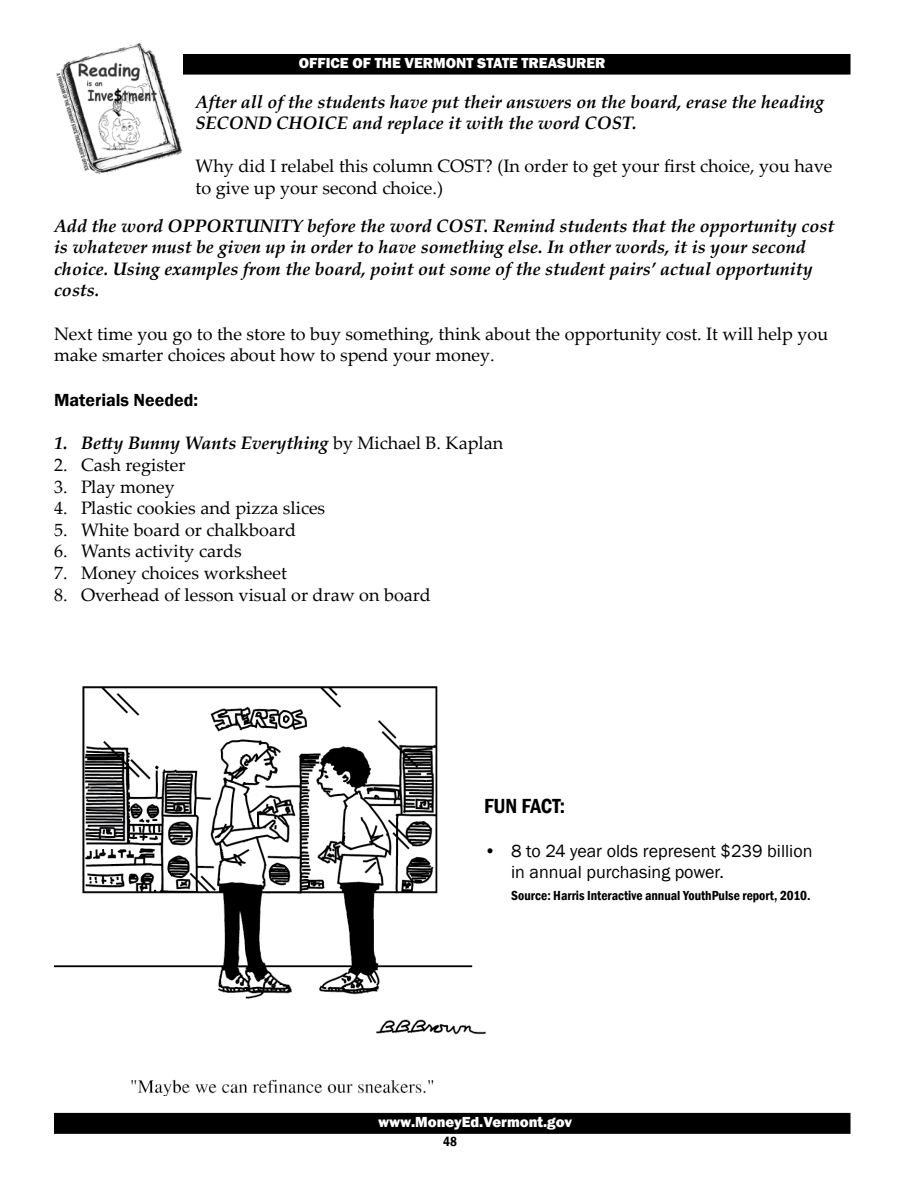
<style>
.page{position:relative;width:918px;height:1188px;background:#fff}
.page>*{position:absolute;margin:0;border:0;box-sizing:border-box;transform-origin:0 0}
.t1{font:600 condensed 21px "Franklin Gothic";color:#000}
.t2{font:italic 700 18px/21.6px "Palatino Linotype";color:#000}
.t3{font:18px/21.6px "Palatino Linotype";color:#000}
.t4{font:18px/21.6px "Franklin Gothic";color:#000}
.t5{font:600 18px "Franklin Gothic";color:#000}
.t6{font:800 15px "Franklin Gothic";color:#fff}
.t7{font:600 condensed 13.5px "Franklin Gothic";color:#000}
.s1{font-weight:400;font-style:normal}
</style>
<div class="page">
<div style="left:55px;top:55px;width:795px;height:19px;background:#000"></div>
<div style="left:54px;top:54px;width:796px;height:21px;border:2px solid #000"></div>
<div style="left:55px;top:1114px;width:795px;height:19px;background:#000"></div>
<div style="left:54px;top:1113px;width:796px;height:21px;border:2px solid #000"></div>
<img style="left:54px;top:44px;width:128px;height:130px">
<img style="left:54px;top:687px;width:432px;height:409px">
<p class="t6" style="left:299px;top:53px;width:308px">OFFICE OF THE VERMONT STATE TREASURER</p>
<p class="t2" style="left:195px;top:90px;width:630px">After all of the students have put their answers on the board, erase the heading<br>SECOND CHOICE and replace it with the word COST.</p>
<p class="t3" style="left:195px;top:155px;width:638px">Why did I relabel this column COST? (In order to get your first choice, you have to give up your second choice.)</p>
<p class="t2" style="left:54px;top:214px;width:782px">Add the word OPPORTUNITY before the word COST. Remind students that the opportunity cost is whatever must be given up in order to have something else. In other words, it is your second choice. Using examples from the board, point out some of the student pairs’ actual opportunity costs.</p>
<p class="t3" style="left:54px;top:322px;width:776px">Next time you go to the store to buy something, think about the opportunity cost. It will help you make smarter choices about how to spend your money.</p>
<p class="t5" style="left:54px;top:389px;width:146px">Materials Needed:</p>
<p class="t2" style="left:54px;top:432px;width:451px">1. Betty Bunny Wants Everything <span class="s1">by Michael B. Kaplan</span></p>
<p class="t3" style="left:54px;top:453px;width:133px">2. Cash register</p>
<p class="t3" style="left:54px;top:475px;width:122px">3. Play money</p>
<p class="t3" style="left:54px;top:497px;width:273px">4. Plastic cookies and pizza slices</p>
<p class="t3" style="left:54px;top:518px;width:244px">5. White board or chalkboard</p>
<p class="t3" style="left:54px;top:540px;width:189px">6. Wants activity cards</p>
<p class="t3" style="left:54px;top:561px;width:234px">7. Money choices worksheet</p>
<p class="t3" style="left:54px;top:583px;width:378px">8. Overhead of lesson visual or draw on board</p>
<p class="t1" style="left:484px;top:792px;width:83px">FUN FACT:</p>
<p class="t4" style="left:511px;top:840px;width:303px;text-indent:-27px">• 8 to 24 year olds represent $239 billion in annual purchasing power.</p>
<p class="t7" style="left:511px;top:886px;width:301px">Source: Harris Interactive annual YouthPulse report, 2010.</p>
<p class="t6" style="left:378px;top:1112px;width:196px">www.MoneyEd.Vermont.gov</p>
<p class="t7" style="left:443px;top:1133px;width:15px">48</p>
</div>
